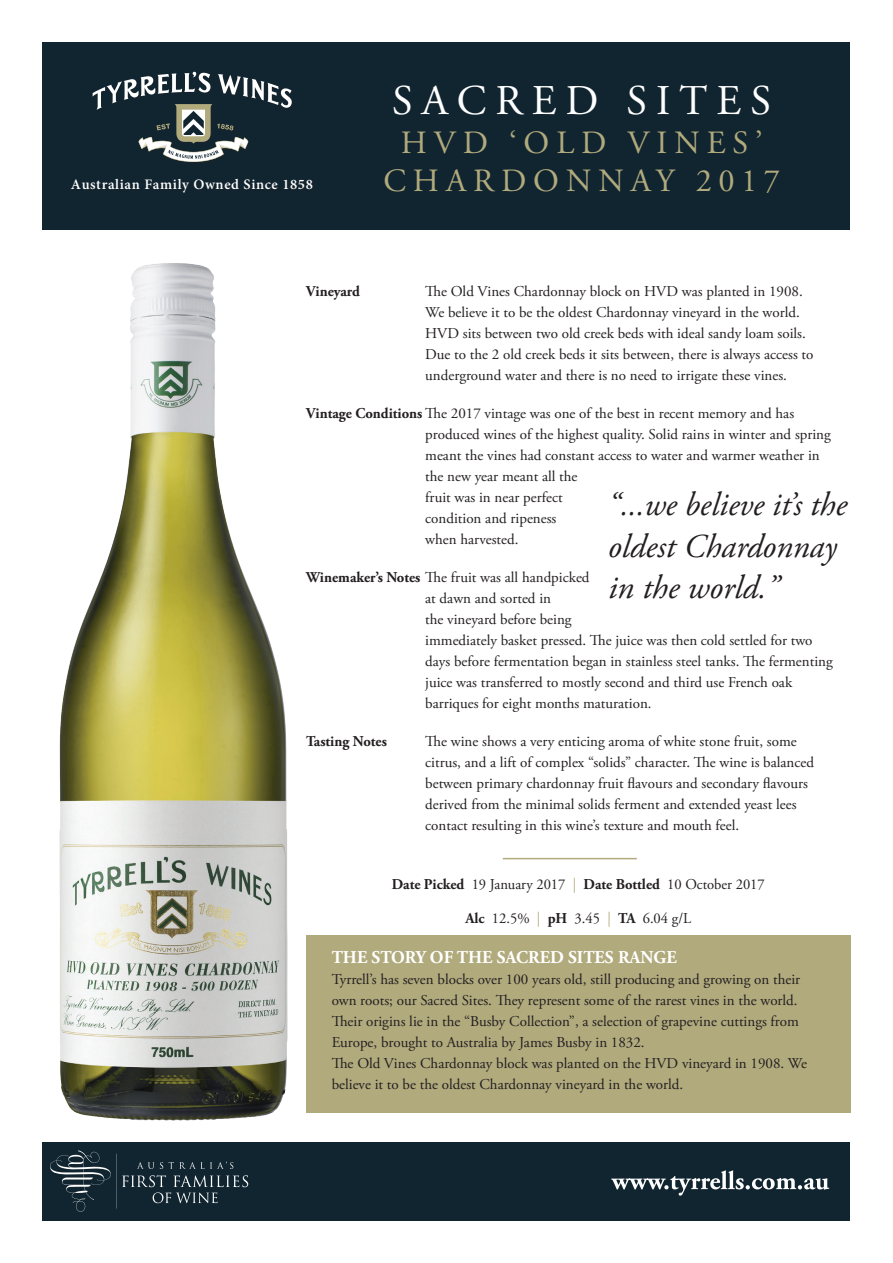
<style>
.page{position:relative;width:893px;height:1263px;background:#fff}
.page>*{position:absolute;margin:0;border:0;box-sizing:border-box;transform-origin:0 0}
.t1{font:42.3px "Adobe Garamond Pro";letter-spacing:.215em;color:#fff}
.t2{font:italic 33.45px/41.7px "Adobe Garamond Pro";color:#231f20}
.t3{font:32.4px/38.8px "Adobe Garamond Pro";letter-spacing:.215em;color:#b1aa7d;text-align:center}
.t4{font:700 18px "Adobe Garamond Pro";color:#fff}
.t5{font:15px/21px "Adobe Garamond Pro";color:#231f20}
.t6{font:700 15px "Adobe Garamond Pro";color:#231f20}
.t7{font:600 14.55px "Minion Pro";letter-spacing:.045em;color:#fff}
.s1{font-weight:700}
.s2{color:#b1aa7d}
</style>
<div class="page">
<div style="left:43px;top:1142px;width:807px;height:78px;background:#112530"></div>
<svg style="left:611px;top:1170px;width:218px;height:26px"></svg>
<div style="left:43px;top:43px;width:807px;height:187px;background:#112530"></div>
<hr style="left:503px;top:858px;width:134px;height:1px;background:#b1aa7d">
<svg style="left:93px;top:72px;width:199px;height:90px"></svg>
<svg style="left:122px;top:1161px;width:126px;height:43px"></svg>
<svg style="left:50px;top:1150px;width:61px;height:62px"></svg>
<div style="left:306px;top:935px;width:544px;height:177px;background:#b1aa7d"></div>
<img style="left:59px;top:263px;width:229px;height:858px">
<p class="t7" style="left:71px;top:175px;width:243px">Australian Family Owned Since 1858</p>
<h1 class="t1" style="left:392px;top:75px;width:380px">SACRED SITES</h1>
<h3 class="t3" style="left:383px;top:124px;width:398px">HVD ‘OLD VINES’<br>CHARDONNAY 2017</h3>
<p class="t6" style="left:306px;top:282px;width:55px">Vineyard</p>
<p class="t5" style="left:425px;top:281px;width:390px">The Old Vines Chardonnay block on HVD was planted in 1908.<br>We believe it to be the oldest Chardonnay vineyard in the world.<br>HVD sits between two old creek beds with ideal sandy loam soils.<br>Due to the 2 old creek beds it sits between, there is always access to underground water and there is no need to irrigate these vines.</p>
<p class="t5" style="left:425px;top:403px;width:407px;text-indent:-119px"><span class="s1">Vintage Conditions</span> The 2017 vintage was one of the best in recent memory and has produced wines of the highest quality. Solid rains in winter and spring meant the vines had constant access to water and warmer weather in the new year meant all the<br>fruit was in near perfect<br>condition and ripeness<br>when harvested.</p>
<p class="t5" style="left:425px;top:567px;width:409px;text-indent:-119px"><span class="s1">Winemaker’s Notes</span> The fruit was all handpicked<br>at dawn and sorted in<br>the vineyard before being<br>immediately basket pressed. The juice was then cold settled for two days before fermentation began in stainless steel tanks. The fermenting juice was transferred to mostly second and third use French oak barriques for eight months maturation.</p>
<p class="t6" style="left:306px;top:732px;width:82px">Tasting Notes</p>
<p class="t5" style="left:425px;top:731px;width:390px">The wine shows a very enticing aroma of white stone fruit, some citrus, and a lift of complex “solids” character. The wine is balanced between primary chardonnay fruit flavours and secondary flavours derived from the minimal solids ferment and extended yeast lees contact resulting in this wine’s texture and mouth feel.</p>
<h2 class="t2" style="left:608px;top:484px;width:240px">“...we believe it’s the oldest Chardonnay in the world.”</h2>
<p class="t5" style="left:392px;top:874px;width:375px"><span class="s1">Date Picked</span> 19 January 2017 <span class="s2">|</span> <span class="s1">Date Bottled</span> 10 October 2017</p>
<p class="t5" style="left:465px;top:908px;width:227px"><span class="s1">Alc</span> 12.5% <span class="s2">|</span> <span class="s1">pH</span> 3.45 <span class="s2">|</span> <span class="s1">TA</span> 6.04 g/L</p>
<p class="t4" style="left:332px;top:946px;width:347px">THE STORY OF THE SACRED SITES RANGE</p>
<p class="t5" style="left:332px;top:969px;width:477px">Tyrrell’s has seven blocks over 100 years old, still producing and growing on their own roots; our Sacred Sites. They represent some of the rarest vines in the world.<br>Their origins lie in the “Busby Collection”, a selection of grapevine cuttings from Europe, brought to Australia by James Busby in 1832.<br>The Old Vines Chardonnay block was planted on the HVD vineyard in 1908. We believe it to be the oldest Chardonnay vineyard in the world.</p>
</div>
